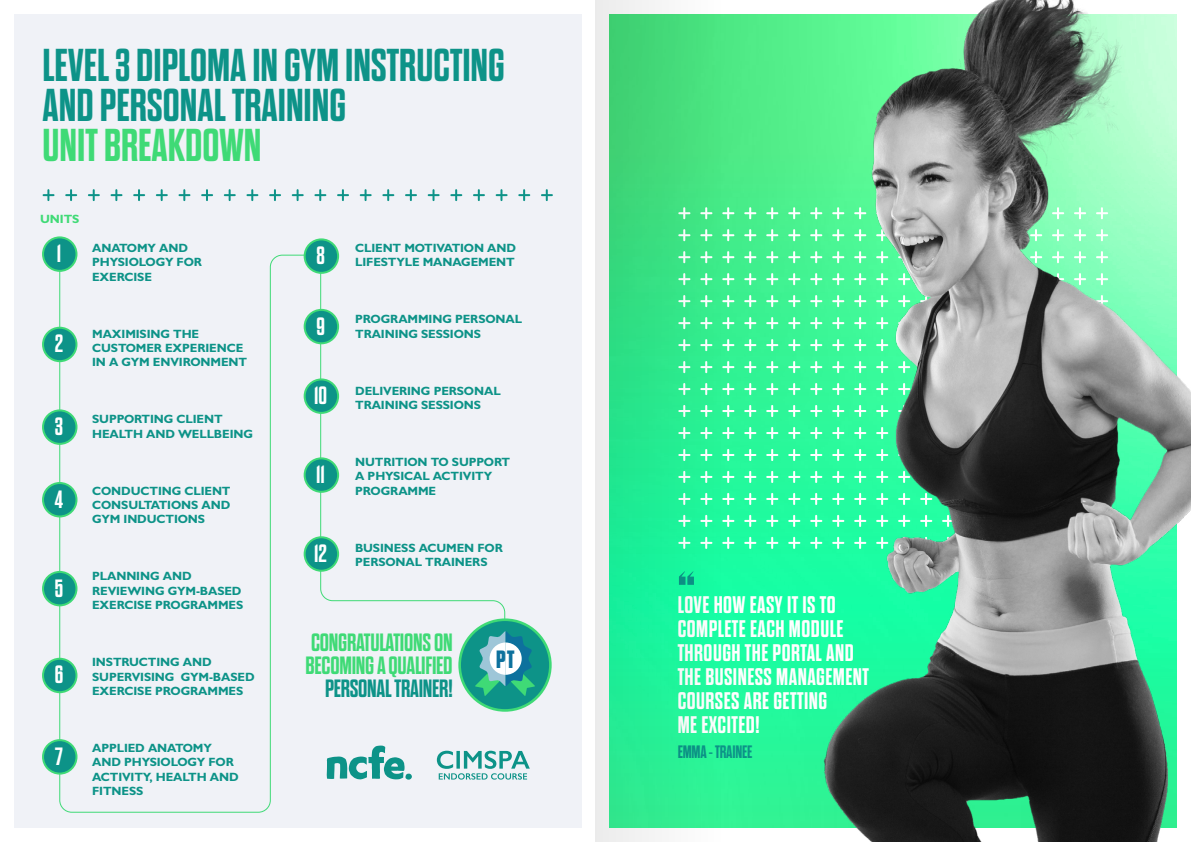
<style>
.page{position:relative;width:1191px;height:842px;background:#fff}
.page>*{position:absolute;margin:0;border:0;box-sizing:border-box;transform-origin:0 0}
.t1{font:700 57.1px "Dharma Gothic E";color:#0d9388}
.t2{font:700 46px/40px "Dharma Gothic E";color:#0d9388}
.t3{font:700 46px "Dharma Gothic E";color:#3fda76}
.t4{font:700 25px/23px "Dharma Gothic E";letter-spacing:-.01em;color:#3fda76}
.t5{font:700 25px "Dharma Gothic E";letter-spacing:-.01em;color:#0d9388}
.t6{font:700 25px "Dharma Gothic E";color:#fff}
.t7{font:700 expanded 25px "Dharma Gothic E";color:#0d719d}
.t8{font:700 24px/24px "Dharma Gothic E";letter-spacing:.02em;color:#fff}
.t9{font:700 18px "Dharma Gothic E";letter-spacing:-.01em;color:#0d9388}
.t10{font:700 12px/14.4px "Gill Sans MT Pro";letter-spacing:-.01em;color:#0d9388}
.t11{font:700 12px "Gill Sans MT Pro";letter-spacing:-.01em;color:#3fda76}
</style>
<div class="page">
<div style="left:14px;top:14px;width:567px;height:814px;background:#f0f2f7"></div>
<svg style="left:59px;top:241px;width:447px;height:572px"></svg>
<svg style="left:44px;top:190px;width:10px;height:10px"></svg>
<svg style="left:66px;top:190px;width:10px;height:10px"></svg>
<svg style="left:89px;top:190px;width:10px;height:10px"></svg>
<svg style="left:111px;top:190px;width:10px;height:10px"></svg>
<svg style="left:134px;top:190px;width:10px;height:10px"></svg>
<svg style="left:157px;top:190px;width:10px;height:10px"></svg>
<svg style="left:179px;top:190px;width:10px;height:10px"></svg>
<svg style="left:202px;top:190px;width:10px;height:10px"></svg>
<svg style="left:225px;top:190px;width:10px;height:10px"></svg>
<svg style="left:247px;top:190px;width:10px;height:10px"></svg>
<svg style="left:270px;top:190px;width:10px;height:10px"></svg>
<svg style="left:293px;top:190px;width:10px;height:10px"></svg>
<svg style="left:315px;top:190px;width:10px;height:10px"></svg>
<svg style="left:338px;top:190px;width:10px;height:10px"></svg>
<svg style="left:361px;top:190px;width:10px;height:10px"></svg>
<svg style="left:383px;top:190px;width:10px;height:10px"></svg>
<svg style="left:406px;top:190px;width:10px;height:10px"></svg>
<svg style="left:428px;top:190px;width:11px;height:10px"></svg>
<svg style="left:451px;top:190px;width:10px;height:10px"></svg>
<svg style="left:474px;top:190px;width:10px;height:10px"></svg>
<svg style="left:496px;top:190px;width:10px;height:10px"></svg>
<svg style="left:519px;top:190px;width:10px;height:10px"></svg>
<svg style="left:542px;top:190px;width:10px;height:10px"></svg>
<div style="left:43px;top:328px;width:33px;height:33px;background:#0d9388;border-radius:50%"></div>
<div style="left:42px;top:327px;width:35px;height:35px;border:2px solid #3fda76;border-radius:50%"></div>
<div style="left:305px;top:239px;width:33px;height:34px;background:#0d9388;border-radius:50%"></div>
<div style="left:304px;top:238px;width:35px;height:36px;border:2px solid #3fda76;border-radius:50%"></div>
<div style="left:43px;top:410px;width:33px;height:34px;background:#0d9388;border-radius:50%"></div>
<div style="left:42px;top:409px;width:35px;height:36px;border:2px solid #3fda76;border-radius:50%"></div>
<div style="left:305px;top:310px;width:33px;height:33px;background:#0d9388;border-radius:50%"></div>
<div style="left:304px;top:309px;width:35px;height:35px;border:2px solid #3fda76;border-radius:50%"></div>
<div style="left:43px;top:483px;width:33px;height:33px;background:#0d9388;border-radius:50%"></div>
<div style="left:42px;top:482px;width:35px;height:35px;border:2px solid #3fda76;border-radius:50%"></div>
<div style="left:305px;top:379px;width:33px;height:34px;background:#0d9388;border-radius:50%"></div>
<div style="left:304px;top:378px;width:35px;height:36px;border:2px solid #3fda76;border-radius:50%"></div>
<div style="left:43px;top:572px;width:33px;height:33px;background:#0d9388;border-radius:50%"></div>
<div style="left:42px;top:571px;width:35px;height:35px;border:2px solid #3fda76;border-radius:50%"></div>
<div style="left:305px;top:458px;width:33px;height:34px;background:#0d9388;border-radius:50%"></div>
<div style="left:304px;top:457px;width:35px;height:36px;border:2px solid #3fda76;border-radius:50%"></div>
<div style="left:43px;top:659px;width:33px;height:33px;background:#0d9388;border-radius:50%"></div>
<div style="left:42px;top:658px;width:35px;height:35px;border:2px solid #3fda76;border-radius:50%"></div>
<div style="left:305px;top:537px;width:33px;height:34px;background:#0d9388;border-radius:50%"></div>
<div style="left:304px;top:536px;width:35px;height:36px;border:2px solid #3fda76;border-radius:50%"></div>
<div style="left:43px;top:237px;width:33px;height:34px;background:#0d9388;border-radius:50%"></div>
<div style="left:42px;top:236px;width:35px;height:36px;border:2px solid #3fda76;border-radius:50%"></div>
<div style="left:43px;top:740px;width:33px;height:33px;background:#0d9388;border-radius:50%"></div>
<div style="left:42px;top:739px;width:35px;height:35px;border:2px solid #3fda76;border-radius:50%"></div>
<img style="left:726px;top:0;width:465px;height:842px">
<div style="left:460px;top:620px;width:90px;height:90px;background:#0d9388;border-radius:50%"></div>
<div style="left:458px;top:618px;width:93px;height:94px;border:3px solid #3fda76;border-radius:50%"></div>
<svg style="left:475px;top:631px;width:60px;height:65px"></svg>
<svg style="left:327px;top:745px;width:85px;height:35px"></svg>
<svg style="left:437px;top:751px;width:93px;height:29px"></svg>
<svg style="left:595px;top:0;width:131px;height:842px;background:#4ae99b"></svg>
<h2 class="t2" style="left:43px;top:46px;width:464px">LEVEL 3 DIPLOMA IN GYM INSTRUCTING<br>AND PERSONAL TRAINING</h2>
<h2 class="t3" style="left:43px;top:122px;width:221px">UNIT BREAKDOWN</h2>
<p class="t11" style="left:40px;top:211px;width:41px">UNITS</p>
<h3 class="t6" style="left:57px;top:241px;width:6px">1</h3>
<p class="t10" style="left:92px;top:240px;width:111px">ANATOMY AND<br>PHYSIOLOGY FOR<br>EXERCISE</p>
<h3 class="t6" style="left:55px;top:331px;width:10px">2</h3>
<p class="t10" style="left:92px;top:326px;width:156px">MAXIMISING THE<br>CUSTOMER EXPERIENCE<br>IN A GYM ENVIRONMENT</p>
<h3 class="t6" style="left:55px;top:414px;width:10px">3</h3>
<h3 class="t6" style="left:55px;top:486px;width:10px">4</h3>
<h3 class="t6" style="left:55px;top:575px;width:10px">5</h3>
<p class="t10" style="left:92px;top:412px;width:162px">SUPPORTING CLIENT<br>HEALTH AND WELLBEING</p>
<p class="t10" style="left:92px;top:483px;width:140px;text-align:justify">CONDUCTING CLIENT CONSULTATIONS AND GYM INDUCTIONS</p>
<p class="t10" style="left:92px;top:569px;width:153px">PLANNING AND<br>REVIEWING GYM-BASED<br>EXERCISE PROGRAMMES</p>
<h3 class="t6" style="left:55px;top:662px;width:10px">6</h3>
<p class="t10" style="left:92px;top:655px;width:164px">INSTRUCTING AND<br>SUPERVISING GYM-BASED<br>EXERCISE PROGRAMMES</p>
<h3 class="t6" style="left:55px;top:743px;width:9px">7</h3>
<p class="t10" style="left:92px;top:740px;width:148px">APPLIED ANATOMY<br>AND PHYSIOLOGY FOR<br>ACTIVITY, HEALTH AND<br>FITNESS</p>
<h3 class="t6" style="left:316px;top:243px;width:10px">8</h3>
<p class="t10" style="left:355px;top:240px;width:162px">CLIENT MOTIVATION AND<br>LIFESTYLE MANAGEMENT</p>
<h3 class="t6" style="left:316px;top:313px;width:10px">9</h3>
<p class="t10" style="left:355px;top:312px;width:168px">PROGRAMMING PERSONAL<br>TRAINING SESSIONS</p>
<h3 class="t6" style="left:314px;top:383px;width:14px">10</h3>
<p class="t10" style="left:355px;top:383px;width:147px">DELIVERING PERSONAL<br>TRAINING SESSIONS</p>
<h3 class="t6" style="left:316px;top:462px;width:10px">11</h3>
<p class="t10" style="left:355px;top:454px;width:156px">NUTRITION TO SUPPORT<br>A PHYSICAL ACTIVITY<br>PROGRAMME</p>
<h3 class="t6" style="left:314px;top:541px;width:14px">12</h3>
<p class="t10" style="left:355px;top:540px;width:149px">BUSINESS ACUMEN FOR<br>PERSONAL TRAINERS</p>
<h3 class="t4" style="left:306px;top:632px;width:148px">CONGRATULATIONS ON<br>BECOMING A QUALIFIED</h3>
<h3 class="t5" style="left:325px;top:676px;width:129px">PERSONAL TRAINER!</h3>
<h3 class="t7" style="left:496px;top:646px;width:20px">PT</h3>
<h1 class="t1" style="left:677px;top:563px;width:19px">“</h1>
<h3 class="t8" style="left:677px;top:593px;width:193px">LOVE HOW EASY IT IS TO<br>COMPLETE EACH MODULE<br>THROUGH THE PORTAL AND<br>THE BUSINESS MANAGEMENT<br>COURSES ARE GETTING<br>ME EXCITED!</h3>
<h3 class="t9" style="left:677px;top:742px;width:76px">EMMA - TRAINEE</h3>
</div>
